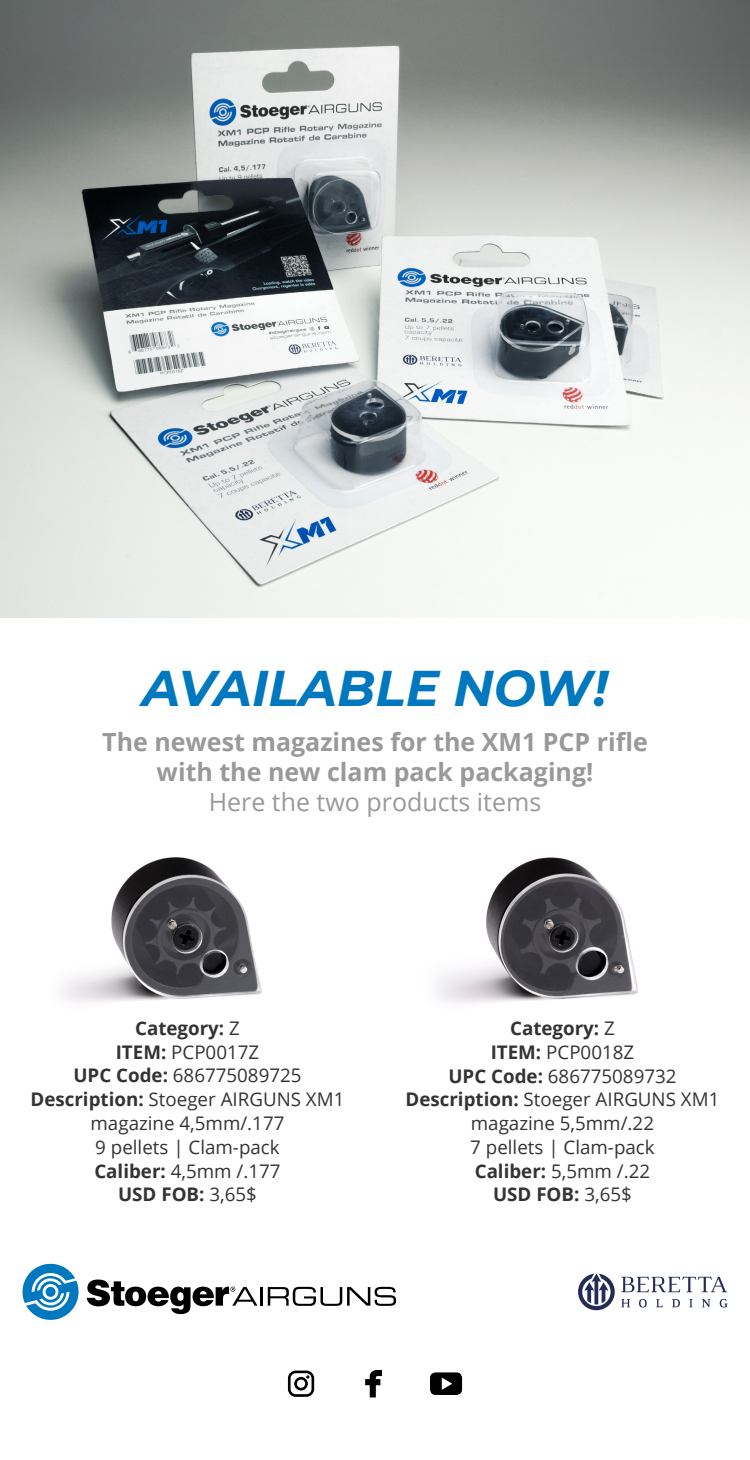
<style>
.page{position:relative;width:750px;height:1460px;background:#fff}
.page>*{position:absolute;margin:0;border:0;box-sizing:border-box;transform-origin:0 0}
.t1{font:italic 700 50px "Montserrat";color:#0078bf}
.t2{font:700 25px/30px "Open Sans";color:#999;text-align:center}
.t3{font:25px "Open Sans";color:#999}
.t4{font:18.75px/23.8px "Open Sans";color:#333;text-align:center}
.s1{font-weight:700}
</style>
<div class="page">
<img style="left:0;top:0;width:750px;height:617px">
<img style="left:437px;top:857px;width:201px;height:146px">
<img style="left:63px;top:857px;width:199px;height:146px">
<svg style="left:578px;top:1273px;width:150px;height:37px"></svg>
<hr style="left:260px;top:1286px;width:3px;height:19px;background:#000">
<svg style="left:268px;top:1286px;width:128px;height:19px"></svg>
<svg style="left:22px;top:1263px;width:235px;height:57px"></svg>
<svg style="left:365px;top:1369px;width:17px;height:28px"></svg>
<svg style="left:430px;top:1372px;width:32px;height:22px"></svg>
<svg style="left:288px;top:1370px;width:26px;height:26px"></svg>
<h1 class="t1" style="left:142px;top:652px;width:467px">AVAILABLE NOW!</h1>
<h2 class="t2" style="left:102px;top:726px;width:547px">The newest magazines for the XM1 PCP rifle with the new clam pack packaging!</h2>
<h2 class="t3" style="left:209px;top:784px;width:334px">Here the two products items</h2>
<p class="t4" style="left:31px;top:1015px;width:315px"><span class="s1">Category:</span> Z<br><span class="s1">ITEM:</span> PCP0017Z<br><span class="s1">UPC Code:</span> 686775089725<br><span class="s1">Description:</span> Stoeger AIRGUNS XM1 magazine 4,5mm/.177<br>9 pellets | Clam-pack<br><span class="s1">Caliber:</span> 4,5mm /.177<br><span class="s1">USD FOB:</span> 3,65$</p>
<p class="t4" style="left:406px;top:1015px;width:315px"><span class="s1">Category:</span> Z<br><span class="s1">ITEM:</span> PCP0018Z<br><span class="s1">UPC Code:</span> 686775089732<br><span class="s1">Description:</span> Stoeger AIRGUNS XM1 magazine 5,5mm/.22<br>7 pellets | Clam-pack<br><span class="s1">Caliber:</span> 5,5mm /.22<br><span class="s1">USD FOB:</span> 3,65$</p>
</div>
